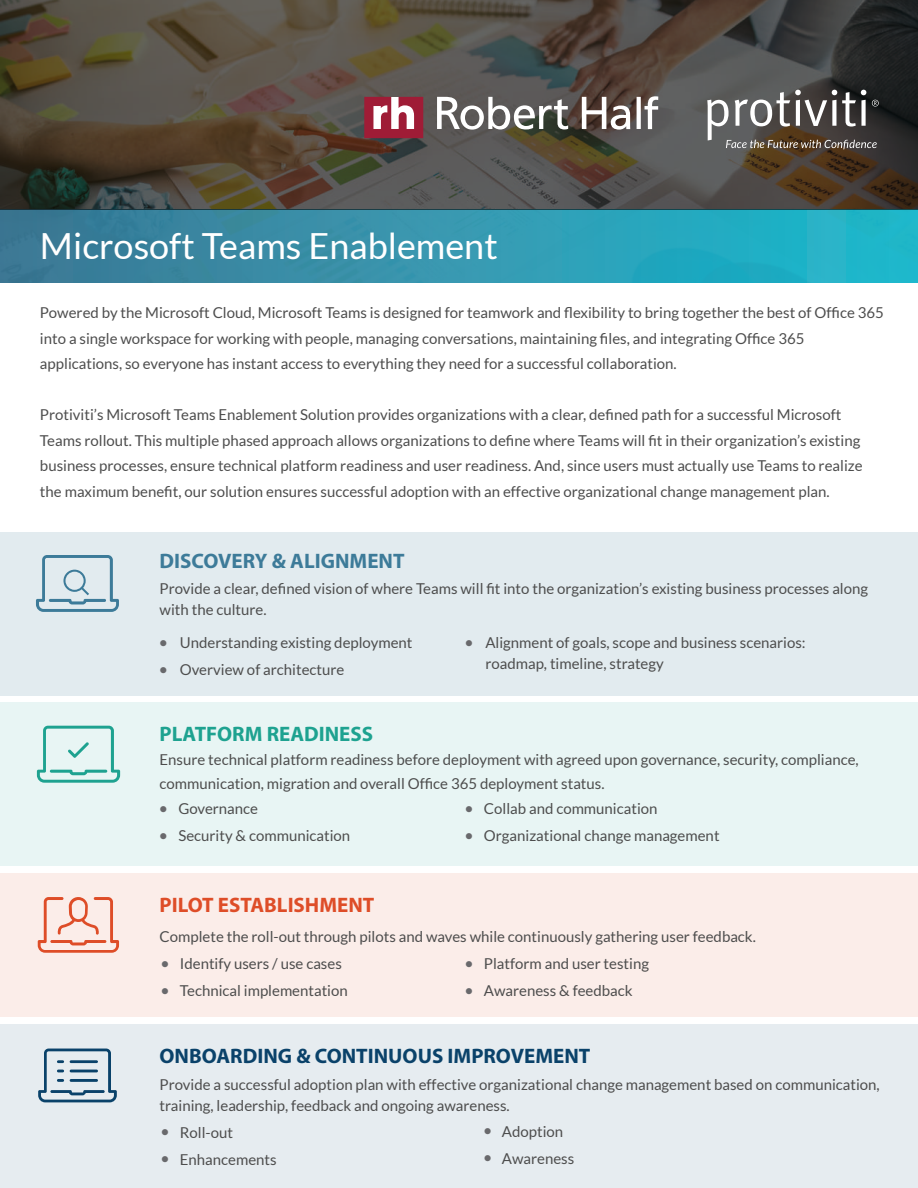
<style>
.page{position:relative;width:918px;height:1188px;background:#fff}
.page>*{position:absolute;margin:0;border:0;box-sizing:border-box;transform-origin:0 0}
.t1{font:36px "Lato";color:#fff}
.t2{font:700 21px "Myriad Pro";color:#0a426a}
.t3{font:700 21px "Myriad Pro";color:#3d7b99}
.t4{font:700 21px "Myriad Pro";color:#de4d28}
.t5{font:700 21px "Myriad Pro";color:#1ea290}
.t6{font:15px/27px "Lato";color:#4d4d4d}
.t7{font:10.5px "Wingdings";color:#69696c}
</style>
<div class="page">
<div style="left:0;top:1025px;width:918px;height:163px;background:#e6ecf0"></div>
<div style="left:0;top:532px;width:918px;height:163px;background:#e2ebef"></div>
<div style="left:0;top:210px;width:918px;height:72px;background:linear-gradient(to right,#417792,#20bace)"></div>
<svg style="left:0;top:0;width:918px;height:210px;background:#4f483f"></svg>
<svg style="left:707px;top:90px;width:172px;height:59px;background:#6d6965"></svg>
<div style="left:0;top:702px;width:918px;height:163px;background:#e8f5f4"></div>
<div style="left:0;top:873px;width:918px;height:144px;background:#fbede9"></div>
<svg style="left:37px;top:726px;width:83px;height:57px"></svg>
<svg style="left:38px;top:897px;width:81px;height:56px"></svg>
<svg style="left:38px;top:1049px;width:79px;height:53px"></svg>
<svg style="left:36px;top:555px;width:83px;height:57px"></svg>
<svg style="left:364px;top:97px;width:59px;height:41px"></svg>
<svg style="left:437px;top:96px;width:221px;height:34px"></svg>
<h1 class="t1" style="left:40px;top:226px;width:459px">Microsoft Teams Enablement</h1>
<p class="t6" style="left:40px;top:300px;width:845px;line-height:25.5px">Powered by the Microsoft Cloud, Microsoft Teams is designed for teamwork and flexibility to bring together the best of Office 365 into a single workspace for working with people, managing conversations, maintaining files, and integrating Office 365 applications, so everyone has instant access to everything they need for a successful collaboration.</p>
<p class="t6" style="left:40px;top:402px;width:824px;line-height:25.5px">Protiviti’s Microsoft Teams Enablement Solution provides organizations with a clear, defined path for a successful Microsoft Teams rollout. This multiple phased approach allows organizations to define where Teams will fit in their organization’s existing business processes, ensure technical platform readiness and user readiness. And, since users must actually use Teams to realize the maximum benefit, our solution ensures successful adoption with an effective organizational change management plan.</p>
<h2 class="t3" style="left:160px;top:549px;width:247px">DISCOVERY &amp; ALIGNMENT</h2>
<p class="t6" style="left:160px;top:578px;width:710px;line-height:21px">Provide a clear, defined vision of where Teams will fit into the organization’s existing business processes along with the culture.</p>
<p class="t7" style="left:160px;top:638px;width:9px">●</p>
<p class="t7" style="left:160px;top:665px;width:9px">●</p>
<p class="t6" style="left:180px;top:629px;width:234px">Understanding existing deployment<br>Overview of architecture</p>
<p class="t6" style="left:485px;top:632px;width:322px;line-height:21px">Alignment of goals, scope and business scenarios: roadmap, timeline, strategy</p>
<p class="t7" style="left:465px;top:638px;width:9px">●</p>
<h2 class="t5" style="left:160px;top:722px;width:215px">PLATFORM READINESS</h2>
<p class="t6" style="left:160px;top:748px;width:701px;line-height:24px">Ensure technical platform readiness before deployment with agreed upon governance, security, compliance, communication, migration and overall Office 365 deployment status.</p>
<p class="t7" style="left:160px;top:804px;width:9px">●</p>
<p class="t7" style="left:160px;top:831px;width:9px">●</p>
<p class="t6" style="left:484px;top:795px;width:237px">Collab and communication<br>Organizational change management</p>
<p class="t6" style="left:178px;top:795px;width:173px">Governance<br>Security &amp; communication</p>
<p class="t7" style="left:465px;top:804px;width:9px">●</p>
<p class="t7" style="left:465px;top:831px;width:9px">●</p>
<h2 class="t4" style="left:160px;top:893px;width:216px">PILOT ESTABLISHMENT</h2>
<p class="t6" style="left:160px;top:923px;width:598px">Complete the roll-out through pilots and waves while continuously gathering user feedback.</p>
<p class="t7" style="left:161px;top:958px;width:9px">●</p>
<p class="t7" style="left:161px;top:985px;width:9px">●</p>
<p class="t6" style="left:180px;top:950px;width:169px">Identify users / use cases<br>Technical implementation</p>
<p class="t7" style="left:465px;top:958px;width:9px">●</p>
<p class="t7" style="left:465px;top:985px;width:9px">●</p>
<p class="t6" style="left:484px;top:950px;width:167px">Platform and user testing<br>Awareness &amp; feedback</p>
<h2 class="t2" style="left:160px;top:1045px;width:432px">ONBOARDING &amp; CONTINUOUS IMPROVEMENT</h2>
<p class="t6" style="left:160px;top:1074px;width:722px;line-height:21px">Provide a successful adoption plan with effective organizational change management based on communication, training, leadership, feedback and ongoing awareness.</p>
<p class="t7" style="left:161px;top:1127px;width:9px">●</p>
<p class="t7" style="left:161px;top:1154px;width:9px">●</p>
<p class="t6" style="left:180px;top:1119px;width:98px">Roll-out<br>Enhancements</p>
<p class="t6" style="left:502px;top:1118px;width:74px">Adoption<br>Awareness</p>
<p class="t7" style="left:484px;top:1126px;width:9px">●</p>
<p class="t7" style="left:484px;top:1153px;width:9px">●</p>
</div>
